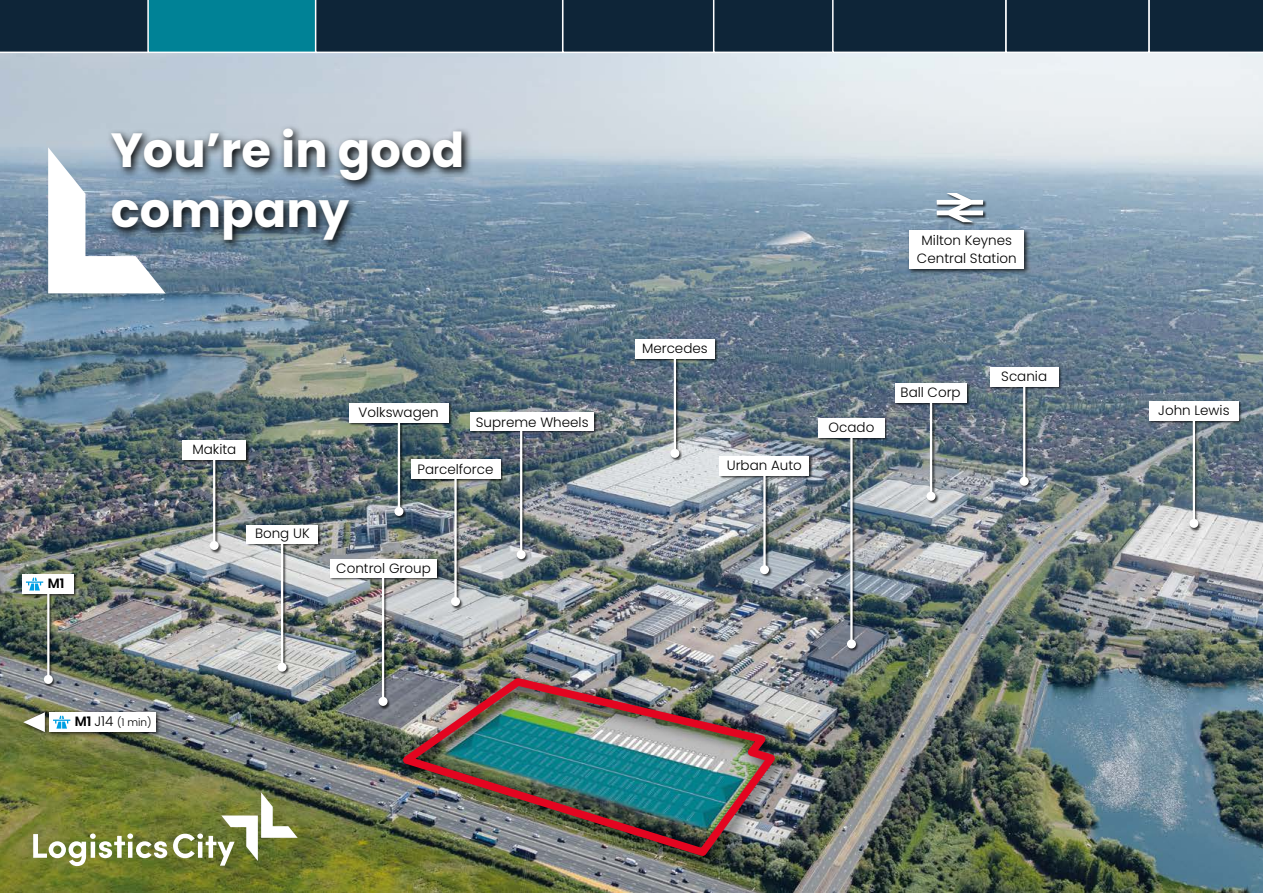
<style>
.page{position:relative;width:1263px;height:893px;background:#fff}
.page>*{position:absolute;margin:0;border:0;box-sizing:border-box;transform-origin:0 0}
.t1{font:700 48px/60px "Poppins";color:#fff}
.t2{font:300 13.5px/18px "Poppins";color:#000;text-align:center}
.t3{font:600 13.5px "Poppins";color:#000}
.t4{font:300 10.5px "Poppins";color:#000}
.s1{font-weight:600;font-size:13.5px}
.s2{font-size:13.5px}
</style>
<div class="page">
<img style="left:0;top:53px;width:1263px;height:840px">
<div style="left:394px;top:669px;width:398px;height:205px;background:#000;opacity:.75"></div>
<img style="left:390px;top:674px;width:394px;height:187px">
<svg style="left:33px;top:833px;width:134px;height:33px"></svg>
<svg style="left:173px;top:792px;width:125px;height:74px"></svg>
<svg style="left:107px;top:124px;width:366px;height:127px;background:#738595"></svg>
<svg style="left:48px;top:147px;width:118px;height:146px"></svg>
<div style="left:635px;top:338px;width:83px;height:123px;background:#000;opacity:.75"></div>
<div style="left:635px;top:339px;width:80px;height:20px;background:#fff"></div>
<hr style="left:674px;top:359px;width:2px;height:94px;background:#fff">
<div style="left:670px;top:449px;width:9px;height:9px;background:#fff;border-radius:50%"></div>
<div style="left:182px;top:440px;width:67px;height:114px;background:#000;opacity:.7"></div>
<hr style="left:213px;top:451px;width:2px;height:94px;background:#fff">
<div style="left:210px;top:541px;width:9px;height:9px;background:#fff;border-radius:50%"></div>
<div style="left:183px;top:440px;width:63px;height:20px;background:#fff"></div>
<div style="left:348px;top:402px;width:104px;height:117px;background:#000;opacity:.7"></div>
<hr style="left:398px;top:417px;width:2px;height:94px;background:#fff">
<div style="left:394px;top:507px;width:9px;height:9px;background:#fff;border-radius:50%"></div>
<div style="left:349px;top:403px;width:100px;height:20px;background:#fff"></div>
<div style="left:410px;top:459px;width:93px;height:151px;background:#000;opacity:.7"></div>
<div style="left:411px;top:459px;width:89px;height:20px;background:#fff"></div>
<hr style="left:454px;top:478px;width:3px;height:123px;background:#fff">
<div style="left:451px;top:597px;width:9px;height:9px;background:#fff;border-radius:50%"></div>
<div style="left:990px;top:366px;width:72px;height:123px;background:#000;opacity:.7"></div>
<div style="left:990px;top:367px;width:68px;height:20px;background:#fff"></div>
<hr style="left:1023px;top:387px;width:2px;height:94px;background:#fff">
<div style="left:1020px;top:477px;width:9px;height:9px;background:#fff;border-radius:50%"></div>
<div style="left:1149px;top:400px;width:93px;height:132px;background:#000;opacity:.7"></div>
<hr style="left:1193px;top:421px;width:2px;height:102px;background:#fff">
<div style="left:1189px;top:519px;width:9px;height:9px;background:#fff;border-radius:50%"></div>
<div style="left:1149px;top:401px;width:89px;height:20px;background:#fff"></div>
<div style="left:818px;top:417px;width:70px;height:235px;background:#000;opacity:.7"></div>
<div style="left:818px;top:418px;width:66px;height:20px;background:#fff"></div>
<hr style="left:850px;top:438px;width:2px;height:206px;background:#fff">
<div style="left:847px;top:639px;width:9px;height:9px;background:#fff;border-radius:50%"></div>
<div style="left:22px;top:574px;width:55px;height:113px;background:#000;opacity:.7"></div>
<hr style="left:47px;top:585px;width:2px;height:94px;background:#fff">
<div style="left:44px;top:675px;width:9px;height:9px;background:#fff;border-radius:50%"></div>
<div style="left:22px;top:574px;width:52px;height:20px;background:#fff"></div>
<svg style="left:26px;top:578px;width:17px;height:12px"></svg>
<div style="left:470px;top:412px;width:127px;height:151px;background:#000;opacity:.7"></div>
<div style="left:470px;top:412px;width:124px;height:19px;background:#fff"></div>
<hr style="left:520px;top:431px;width:2px;height:124px;background:#fff">
<div style="left:517px;top:550px;width:9px;height:9px;background:#fff;border-radius:50%"></div>
<div style="left:246px;top:524px;width:75px;height:151px;background:#000;opacity:.7"></div>
<div style="left:247px;top:525px;width:71px;height:18px;background:#fff"></div>
<hr style="left:281px;top:543px;width:2px;height:124px;background:#fff">
<div style="left:278px;top:663px;width:9px;height:9px;background:#fff;border-radius:50%"></div>
<div style="left:330px;top:559px;width:110px;height:150px;background:#000;opacity:.7"></div>
<div style="left:330px;top:559px;width:107px;height:19px;background:#fff"></div>
<hr style="left:382px;top:578px;width:2px;height:123px;background:#fff">
<div style="left:379px;top:697px;width:9px;height:9px;background:#fff;border-radius:50%"></div>
<div style="left:894px;top:382px;width:76px;height:122px;background:#000;opacity:.7"></div>
<div style="left:895px;top:383px;width:71px;height:20px;background:#fff"></div>
<hr style="left:930px;top:401px;width:2px;height:95px;background:#fff">
<div style="left:926px;top:492px;width:9px;height:9px;background:#fff;border-radius:50%"></div>
<div style="left:719px;top:456px;width:93px;height:121px;background:#000;opacity:.7"></div>
<div style="left:720px;top:456px;width:89px;height:20px;background:#fff"></div>
<hr style="left:763px;top:475px;width:3px;height:95px;background:#fff">
<div style="left:760px;top:565px;width:9px;height:9px;background:#fff;border-radius:50%"></div>
<div style="left:936px;top:193px;width:50px;height:33px;background:#000;opacity:.75"></div>
<svg style="left:937px;top:193px;width:46px;height:29px"></svg>
<div style="left:21px;top:710px;width:141px;height:28px;background:#000;opacity:.75"></div>
<div style="left:49px;top:712px;width:107px;height:20px;background:#fff"></div>
<svg style="left:53px;top:716px;width:17px;height:13px"></svg>
<svg style="left:23px;top:712px;width:22px;height:20px"></svg>
<div style="left:907px;top:228px;width:123px;height:47px;background:#000;opacity:.75"></div>
<div style="left:909px;top:231px;width:115px;height:38px;background:#fff"></div>
<svg style="left:0;top:0;width:1263px;height:53px;background:#14384b"></svg>
<h1 class="t1" style="left:111px;top:120px;width:355px">You’re in good company</h1>
<p class="t3" style="left:48px;top:576px;width:18px">M1</p>
<p class="t2" style="left:192px;top:441px;width:45px">Makita</p>
<p class="t2" style="left:255px;top:524px;width:56px">Bong UK</p>
<p class="t2" style="left:359px;top:403px;width:82px">Volkswagen</p>
<p class="t2" style="left:476px;top:413px;width:114px">Supreme Wheels</p>
<p class="t2" style="left:417px;top:460px;width:77px">Parcelforce</p>
<p class="t2" style="left:336px;top:560px;width:96px">Control Group</p>
<p class="t4" style="left:75px;top:717px;width:78px"><span class="s1">M1</span> <span class="s2">J14</span> (1 min)</p>
<p class="t2" style="left:917px;top:231px;width:101px">Milton Keynes<br>Central Station</p>
<p class="t2" style="left:642px;top:339px;width:67px">Mercedes</p>
<p class="t2" style="left:727px;top:457px;width:77px">Urban Auto</p>
<p class="t2" style="left:828px;top:418px;width:47px">Ocado</p>
<p class="t2" style="left:900px;top:383px;width:62px">Ball Corp</p>
<p class="t2" style="left:1001px;top:367px;width:47px">Scania</p>
<p class="t2" style="left:1158px;top:401px;width:73px">John Lewis</p>
</div>
